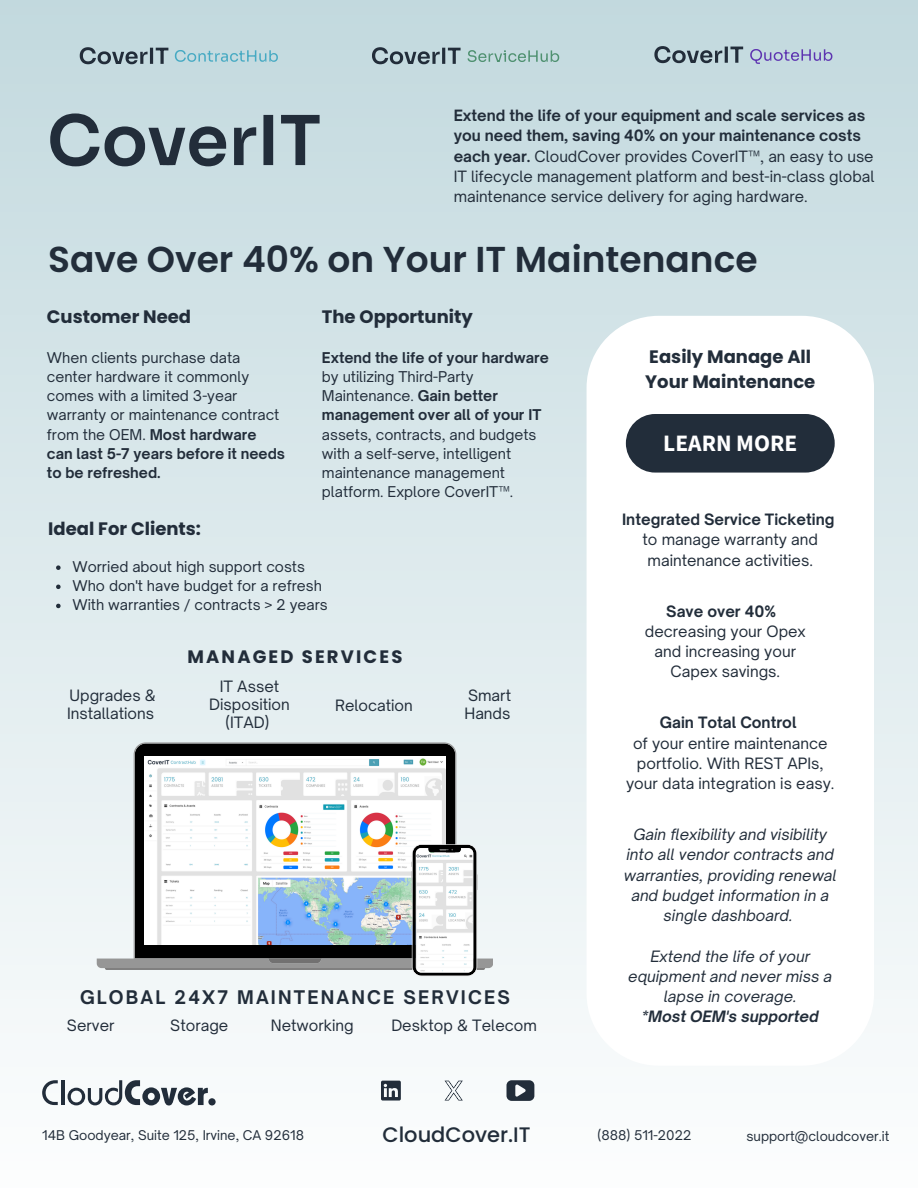
<style>
.page{position:relative;width:918px;height:1188px;background:#fff}
.page>*{position:absolute;margin:0;border:0;box-sizing:border-box;transform-origin:0 0}
.t1{font:600 36px "Poppins";color:#222d3a}
.t2{font:700 23.4px "Source Sans Pro";color:#fff}
.t3{font:500 21px "Poppins";color:#222d3a}
.t4{font:700 18px/24.8px "Poppins";color:#222d3a}
.t5{font:700 18px "Open Sauce One";letter-spacing:.12em;color:#222d3a}
.t6{font:700 18px "Poppins";letter-spacing:.12em;color:#222d3a}
.t7{font:15px/20.2px "Open Sauce One";color:#222d3a;text-align:center}
.t8{font:italic 15px/20.2px "Open Sauce One";color:#222d3a;text-align:center}
.t9{font:700 15px "Open Sauce One";color:#222d3a}
.t10{font:italic 700 15px "Open Sauce One";color:#222d3a}
.t11{font:14.85px/20.4px "Open Sauce One";color:#222d3a}
.t12{font:14.25px/19.2px "Open Sauce One";color:#222d3a}
.t13{font:12.9px "Open Sauce One";color:#222d3a}
.s1{font-weight:700}
</style>
<div class="page">
<div style="left:0;top:0;width:918px;height:1188px;background:linear-gradient(to bottom,#c2d9de,#fcfdfd)"></div>
<div style="left:587px;top:316px;width:287px;height:750px;background:#fff;border-radius:72px"></div>
<svg style="left:56px;top:565px;width:5px;height:5px"></svg>
<svg style="left:56px;top:585px;width:5px;height:4px"></svg>
<svg style="left:56px;top:604px;width:5px;height:4px"></svg>
<svg style="left:97px;top:742px;width:396px;height:226px;background:#969b9c"></svg>
<img style="left:145px;top:756px;width:300px;height:88px">
<svg style="left:105px;top:844px;width:380px;height:132px"></svg>
<svg style="left:80px;top:47px;width:88px;height:17px"></svg>
<svg style="left:175px;top:50px;width:103px;height:12px"></svg>
<svg style="left:372px;top:47px;width:89px;height:17px;background:#889aa2"></svg>
<svg style="left:468px;top:50px;width:91px;height:12px"></svg>
<svg style="left:654px;top:46px;width:89px;height:17px;background:#889aa2"></svg>
<svg style="left:750px;top:49px;width:82px;height:15px"></svg>
<svg style="left:50px;top:113px;width:270px;height:53px;background:#8b9ca4"></svg>
<svg style="left:42px;top:1080px;width:16px;height:25px"></svg>
<hr style="left:61px;top:1080px;width:3px;height:25px;background:#222d3a">
<svg style="left:68px;top:1080px;width:140px;height:25px"></svg>
<div style="left:208px;top:1098px;width:8px;height:7px;background:#222d3a;border-radius:50%"></div>
<svg style="left:381px;top:1081px;width:20px;height:20px"></svg>
<svg style="left:445px;top:1081px;width:18px;height:20px"></svg>
<svg style="left:507px;top:1080px;width:27px;height:21px"></svg>
<div style="left:626px;top:414px;width:208px;height:59px;background:#222d3a;border-radius:29px"></div>
<p class="t11" style="left:454px;top:105px;width:422px"><span class="s1">Extend the life of your equipment and scale services as you need them, saving 40% on your maintenance costs each year.</span> CloudCover provides CoverIT™, an easy to use IT lifecycle management platform and best-in-class global maintenance service delivery for aging hardware.</p>
<p class="t1" style="left:48px;top:234px;width:711px">Save Over 40% on Your IT Maintenance</p>
<p class="t4" style="left:47px;top:305px;width:146px">Customer Need</p>
<h1 class="t12" style="left:47px;top:348px;width:240px">When clients purchase data center hardware it commonly comes with a limited 3-year warranty or maintenance contract from the OEM. <span class="s1">Most hardware can last 5-7 years before it needs to be refreshed.</span></h1>
<p class="t4" style="left:322px;top:305px;width:153px">The Opportunity</p>
<p class="t12" style="left:322px;top:348px;width:228px"><span class="s1">Extend the life of your hardware </span>by utilizing Third-Party<br>Maintenance. <span class="s1">Gain better management over all of your IT </span>assets, contracts, and budgets with a self-serve, intelligent maintenance management platform. Explore CoverIT™.</p>
<p class="t4" style="left:645px;top:344px;width:172px">Easily Manage All<br>Your Maintenance</p>
<p class="t2" style="left:663px;top:428px;width:135px">LEARN MORE</p>
<p class="t4" style="left:48px;top:517px;width:154px">Ideal For Clients:</p>
<p class="t12" style="left:72px;top:557px;width:234px">Worried about high support costs</p>
<p class="t12" style="left:72px;top:576px;width:251px">Who don't have budget for a refresh</p>
<p class="t12" style="left:72px;top:595px;width:257px">With warranties / contracts &gt; 2 years</p>
<p class="t6" style="left:188px;top:644px;width:216px">MANAGED SERVICES</p>
<p class="t7" style="left:67px;top:687px;width:90px;line-height:18px;text-align:left">Upgrades &amp;<br>Installations</p>
<p class="t7" style="left:209px;top:677px;width:82px;line-height:18px">IT Asset<br>Disposition</p>
<h4 class="t7" style="left:226px;top:712px;width:45px">(ITAD)</h4>
<p class="t7" style="left:335px;top:695px;width:79px">Relocation</p>
<p class="t7" style="left:464px;top:687px;width:48px;line-height:18px;text-align:left">Smart<br>Hands</p>
<p class="t5" style="left:80px;top:986px;width:431px">GLOBAL 24X7 MAINTENANCE SERVICES</p>
<h5 class="t7" style="left:67px;top:1016px;width:49px">Server</h5>
<p class="t7" style="left:170px;top:1016px;width:60px">Storage</p>
<h2 class="t7" style="left:271px;top:1016px;width:84px">Networking</h2>
<p class="t7" style="left:391px;top:1016px;width:147px">Desktop &amp; Telecom</p>
<p class="t9" style="left:622px;top:510px;width:214px">Integrated Service Ticketing</p>
<h5 class="t7" style="left:643px;top:530px;width:177px">to manage warranty and maintenance activities.</h5>
<p class="t9" style="left:666px;top:602px;width:111px">Save over 40%</p>
<p class="t7" style="left:645px;top:621px;width:163px">decreasing your Opex</p>
<p class="t7" style="left:655px;top:641px;width:143px">and increasing your<br>Capex savings.</p>
<h4 class="t9" style="left:660px;top:713px;width:138px">Gain Total Control</h4>
<p class="t7" style="left:626px;top:733px;width:210px">of your entire maintenance portfolio. With REST APIs, your data integration is easy.</p>
<h5 class="t8" style="left:624px;top:824px;width:214px">Gain flexibility and visibility into all vendor contracts and warranties, providing renewal and budget information in a single dashboard.</h5>
<p class="t8" style="left:628px;top:946px;width:205px">Extend the life of your equipment and never miss a lapse in coverage.</p>
<h5 class="t10" style="left:642px;top:1007px;width:179px">*Most OEM's supported</h5>
<p class="t13" style="left:42px;top:1127px;width:263px">14B Goodyear, Suite 125, Irvine, CA 92618</p>
<p class="t3" style="left:383px;top:1120px;width:150px">CloudCover.IT</p>
<p class="t13" style="left:598px;top:1127px;width:95px">(888) 511-2022</p>
<p class="t13" style="left:746px;top:1128px;width:145px">support@cloudcover.it</p>
</div>
